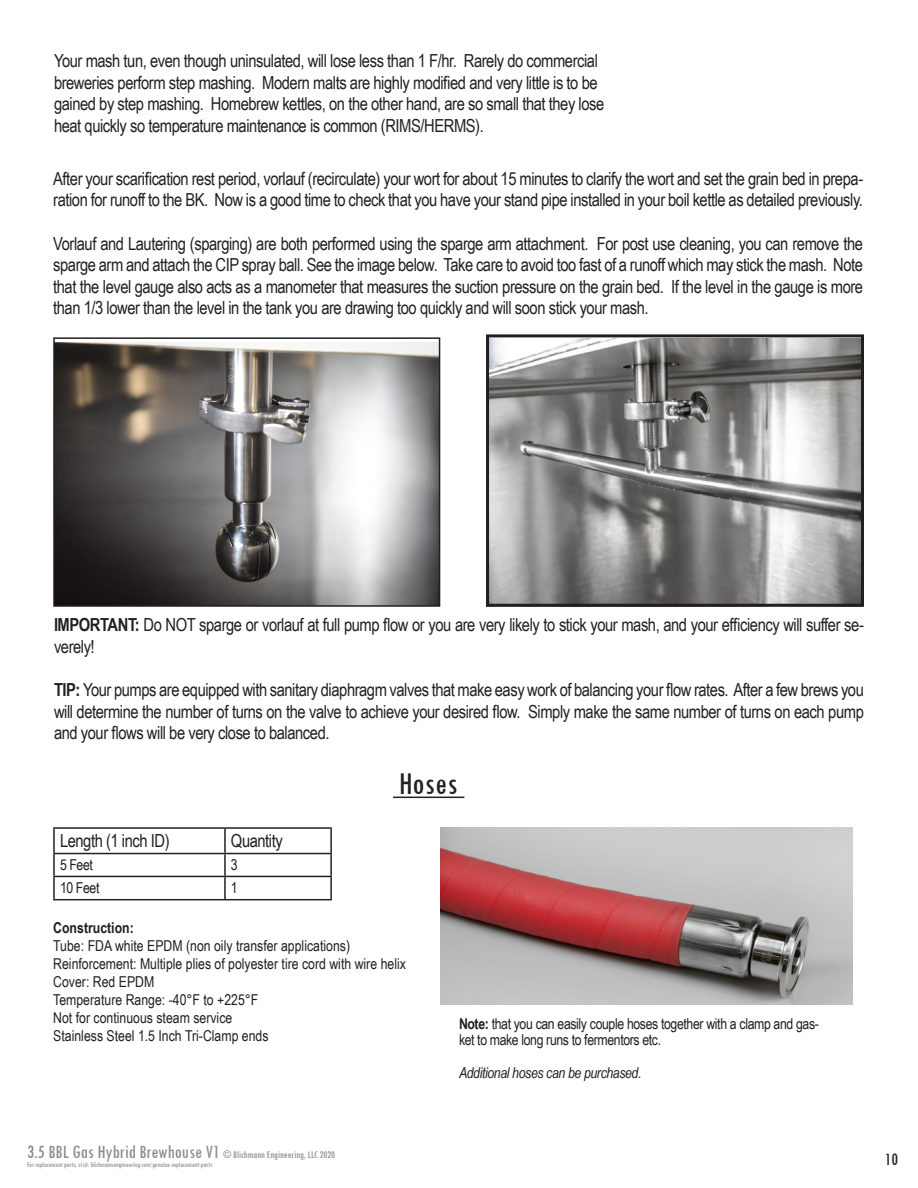
<style>
.page{position:relative;width:918px;height:1188px;background:#fff}
.page>*{position:absolute;margin:0;border:0;box-sizing:border-box;transform-origin:0 0}
.t1{font:condensed 33px "Tw Cen";color:#231f20}
.t2{font:18px/21.6px "Arial Narrow";letter-spacing:-.025em;color:#231f20}
.t3{font:condensed 18px "Tw Cen";color:#231f20}
.t4{font:15px "Arial Narrow";color:#231f20}
.t5{font:15px/16.5px "Arial Narrow";letter-spacing:-.025em;color:#231f20}
.t6{font:italic 15px "Arial Narrow";letter-spacing:-.025em;color:#231f20}
.t7{font:700 15px "Arial Narrow";color:#231f20}
.t8{font:condensed 10.5px "Tw Cen";color:#8a8c8f}
.t9{font:condensed 7.5px "Tw Cen";color:#8a8c8f}
.s1{font-weight:700}
.s2{font-size:19.5px}
</style>
<div class="page">
<img style="left:56px;top:343px;width:381px;height:261px">
<div style="left:53px;top:337px;width:387px;height:270px;border:2px solid #231f20"></div>
<hr style="left:53px;top:827px;width:172px;height:2px;background:#231f20">
<hr style="left:53px;top:829px;width:2px;height:24px;background:#231f20">
<hr style="left:225px;top:827px;width:107px;height:2px;background:#231f20">
<hr style="left:224px;top:829px;width:2px;height:24px;background:#231f20">
<hr style="left:330px;top:829px;width:2px;height:24px;background:#231f20">
<hr style="left:53px;top:853px;width:172px;height:1px;background:#231f20">
<hr style="left:53px;top:854px;width:2px;height:22px;background:#231f20">
<hr style="left:225px;top:853px;width:107px;height:1px;background:#231f20">
<hr style="left:224px;top:854px;width:2px;height:22px;background:#231f20">
<hr style="left:330px;top:854px;width:2px;height:22px;background:#231f20">
<hr style="left:53px;top:876px;width:172px;height:1px;background:#231f20">
<hr style="left:53px;top:877px;width:2px;height:22px;background:#231f20">
<hr style="left:225px;top:876px;width:107px;height:1px;background:#231f20">
<hr style="left:224px;top:877px;width:2px;height:22px;background:#231f20">
<hr style="left:330px;top:877px;width:2px;height:22px;background:#231f20">
<hr style="left:53px;top:899px;width:172px;height:1px;background:#231f20">
<hr style="left:225px;top:899px;width:107px;height:1px;background:#231f20">
<img style="left:490px;top:338px;width:370px;height:265px">
<div style="left:486px;top:334px;width:378px;height:273px;border:3px solid #231f20"></div>
<img style="left:440px;top:827px;width:412px;height:177px">
<hr style="left:393px;top:797px;width:71px;height:1px;background:#231f20">
<p class="t2" style="left:54px;top:49px;width:552px">Your mash tun, even though uninsulated, will lose less than 1 F/hr. Rarely do commercial breweries perform step mashing. Modern malts are highly modified and very little is to be gained by step mashing. Homebrew kettles, on the other hand, are so small that they lose heat quickly so temperature maintenance is common (RIMS/HERMS).</p>
<p class="t2" style="left:53px;top:167px;width:812px">After your scarification rest period, vorlauf (recirculate) your wort for about 15 minutes to clarify the wort and set the grain bed in prepa&shy;ration for runoff to the BK. Now is a good time to check that you have your stand pipe installed in your boil kettle as detailed previously.</p>
<p class="t2" style="left:53px;top:232px;width:811px;text-align:justify">Vorlauf and Lautering (sparging) are both performed using the sparge arm attachment. For post use cleaning, you can remove the sparge arm and attach the CIP spray ball. See the image below. Take care to avoid too fast of a runoff which may stick the mash. Note that the level gauge also acts as a manometer that measures the suction pressure on the grain bed. If the level in the gauge is more than 1/3 lower than the level in the tank you are drawing too quickly and will soon stick your mash.</p>
<p class="t2" style="left:54px;top:613px;width:812px"><span class="s1">IMPORTANT:</span> Do NOT sparge or vorlauf at full pump flow or you are very likely to stick your mash, and your efficiency will suffer se&shy;verely!</p>
<p class="t2" style="left:54px;top:678px;width:811px;text-align:justify"><span class="s1">TIP:</span> Your pumps are equipped with sanitary diaphragm valves that make easy work of balancing your flow rates. After a few brews you will determine the number of turns on the valve to achieve your desired flow. Simply make the same number of turns on each pump and your flows will be very close to balanced.</p>
<p class="t1" style="left:399px;top:764px;width:60px">Hoses</p>
<p class="t2" style="left:60px;top:829px;width:111px">Length (1 inch ID)</p>
<p class="t2" style="left:231px;top:829px;width:53px">Quantity</p>
<p class="t4" style="left:60px;top:854px;width:34px">5 Feet</p>
<p class="t4" style="left:231px;top:854px;width:8px">3</p>
<p class="t4" style="left:60px;top:877px;width:41px">10 Feet</p>
<p class="t4" style="left:231px;top:877px;width:8px">1</p>
<p class="t7" style="left:53px;top:917px;width:82px">Construction:</p>
<p class="t4" style="left:53px;top:935px;width:298px">Tube: FDA white EPDM (non oily transfer applications)</p>
<p class="t4" style="left:53px;top:953px;width:354px">Reinforcement: Multiple plies of polyester tire cord with wire helix</p>
<p class="t4" style="left:53px;top:971px;width:103px">Cover: Red EPDM</p>
<p class="t4" style="left:53px;top:989px;width:207px">Temperature Range: -40°F to +225°F</p>
<p class="t4" style="left:53px;top:1007px;width:181px">Not for continuous steam service</p>
<p class="t4" style="left:53px;top:1025px;width:217px">Stainless Steel 1.5 Inch Tri-Clamp ends</p>
<p class="t5" style="left:459px;top:1015px;width:362px"><span class="s1">Note:</span> that you can easily couple hoses together with a clamp and gas&shy;ket to make long runs to fermentors etc.</p>
<p class="t6" style="left:459px;top:1063px;width:184px">Additional hoses can be purchased.</p>
<p class="t8" style="left:27px;top:1148px;width:310px"><span class="s2">3.5 BBL Gas Hybrid Brewhouse V1</span> © Blichmann Engineering, LLC 2020</p>
<p class="t9" style="left:27px;top:1160px;width:187px">For replacement parts, visit: blichmannengineering.com/genuine-replacement-parts</p>
<p class="t3" style="left:885px;top:1149px;width:15px">10</p>
</div>
